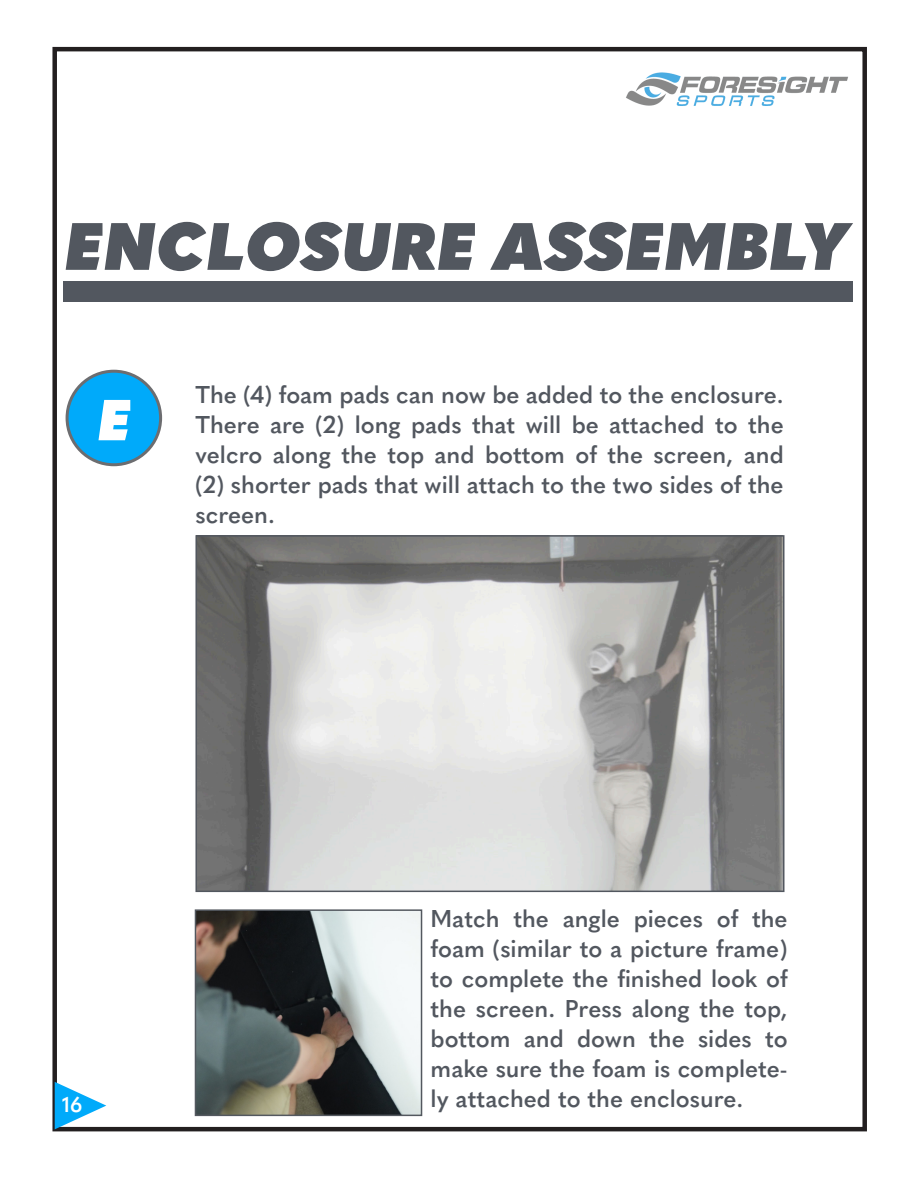
<style>
.page{position:relative;width:918px;height:1188px;background:#fff}
.page>*{position:absolute;margin:0;border:0;box-sizing:border-box;transform-origin:0 0}
.t1{font:italic 800 66px "Quasimoda";color:#52575f}
.t2{font:italic 800 57px "Quasimoda";color:#fff}
.t3{font:600 24px/30px "Quasimoda";color:#52575f;text-align:justify}
.t4{font:600 21px "Quasimoda";color:#fff}
</style>
<div class="page">
<div style="left:52px;top:47px;width:815px;height:1084px;border:4px solid #231f20"></div>
<div style="left:63px;top:281px;width:790px;height:21px;background:#52575f"></div>
<svg style="left:55px;top:1082px;width:51px;height:47px"></svg>
<div style="left:67px;top:371px;width:94px;height:94px;background:#00aafa;border-radius:50%"></div>
<div style="left:66px;top:370px;width:96px;height:96px;border:3px solid #6c6d70;border-radius:50%"></div>
<img style="left:198px;top:538px;width:583px;height:351px">
<div style="left:195px;top:535px;width:589px;height:357px;border:2px solid #52575f"></div>
<img style="left:626px;top:72px;width:222px;height:34px">
<img style="left:198px;top:912px;width:221px;height:201px">
<div style="left:195px;top:909px;width:227px;height:207px;border:2px solid #53585f"></div>
<p class="t1" style="left:66px;top:194px;width:786px">ENCLOSURE ASSEMBLY</p>
<p class="t2" style="left:98px;top:375px;width:35px">E</p>
<p class="t3" style="left:195px;top:378px;width:590px">The (4) foam pads can now be added to the enclosure.<br>There are (2) long pads that will be attached to the velcro along the top and bottom of the screen, and (2) shorter pads that will attach to the two sides of the screen.</p>
<p class="t4" style="left:62px;top:1089px;width:22px">16</p>
<p class="t3" style="left:431px;top:902px;width:359px">Match the angle pieces of the foam (similar to a picture frame) to complete the finished look of the screen. Press along the top, bottom and down the sides to make sure the foam is complete&shy;ly attached to the enclosure.</p>
</div>
